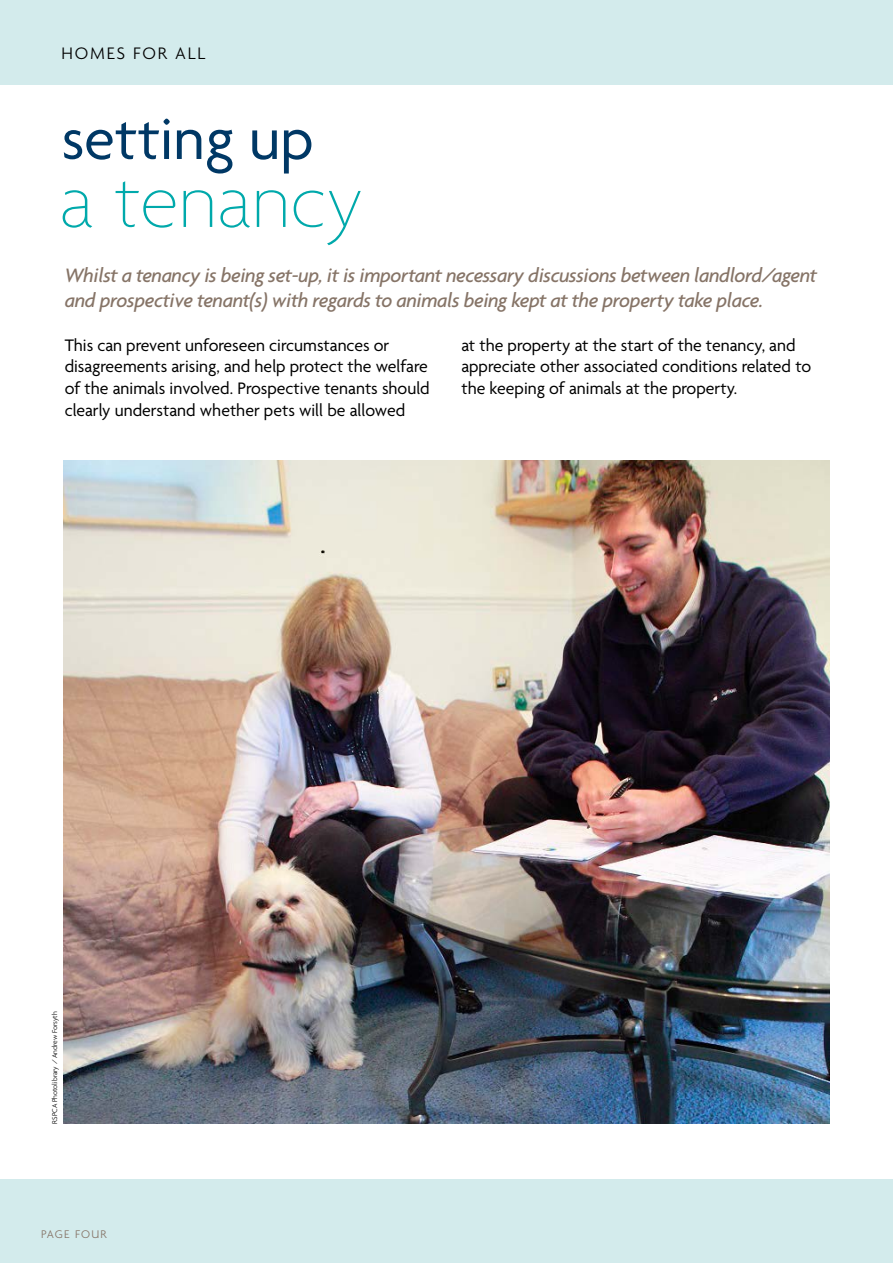
<style>
.page{position:relative;width:893px;height:1263px;background:#fff}
.page>*{position:absolute;margin:0;border:0;box-sizing:border-box;transform-origin:0 0}
.t1{font:100 79.5px "Agenda Bg";color:#00a9ab}
.t2{font:63px "Agenda";color:#003865}
.t3{font:italic 500 21px/25.2px "Agenda";letter-spacing:-.02em;color:#867467}
.t4{font:18px "Agenda";color:#000}
.t5{font:300 18px "Agenda";letter-spacing:.1em;color:#000}
.t6{font:300 12px "Agenda";letter-spacing:.1em;color:#867467}
.t7{font:300 7.5px "Agenda";letter-spacing:-.005em;color:#000}
</style>
<div class="page">
<div style="left:0;top:1180px;width:893px;height:83px;background:#d3ebec"></div>
<div style="left:0;top:0;width:893px;height:84px;background:#d3ebec"></div>
<img style="left:64px;top:461px;width:765px;height:662px">
<p class="t5" style="left:62px;top:43px;width:145px">HOMES FOR ALL</p>
<p class="t2" style="left:61px;top:101px;width:254px">setting up</p>
<h1 class="t1" style="left:60px;top:157px;width:305px">a tenancy</h1>
<p class="t3" style="left:65px;top:262px;width:754px">Whilst a tenancy is being set-up, it is important necessary discussions between landlord/agent and prospective tenant(s) with regards to animals being kept at the property take place.</p>
<p class="t4" style="left:65px;top:334px;width:326px">This can prevent unforeseen circumstances or</p>
<p class="t4" style="left:461px;top:334px;width:336px">at the property at the start of the tenancy, and</p>
<p class="t4" style="left:65px;top:356px;width:365px">disagreements arising, and help protect the welfare</p>
<p class="t4" style="left:461px;top:356px;width:351px">appreciate other associated conditions related to</p>
<p class="t4" style="left:65px;top:377px;width:366px">of the animals involved. Prospective tenants should</p>
<p class="t4" style="left:461px;top:377px;width:277px">the keeping of animals at the property.</p>
<p class="t4" style="left:65px;top:399px;width:342px">clearly understand whether pets will be allowed</p>
<p class="t7" style="left:50px;top:1123px;width:114px;rotate:-90deg">RSPCA Photolibrary / Andrew Forsyth</p>
<p class="t6" style="left:41px;top:1227px;width:67px">PAGE FOUR</p>
</div>
